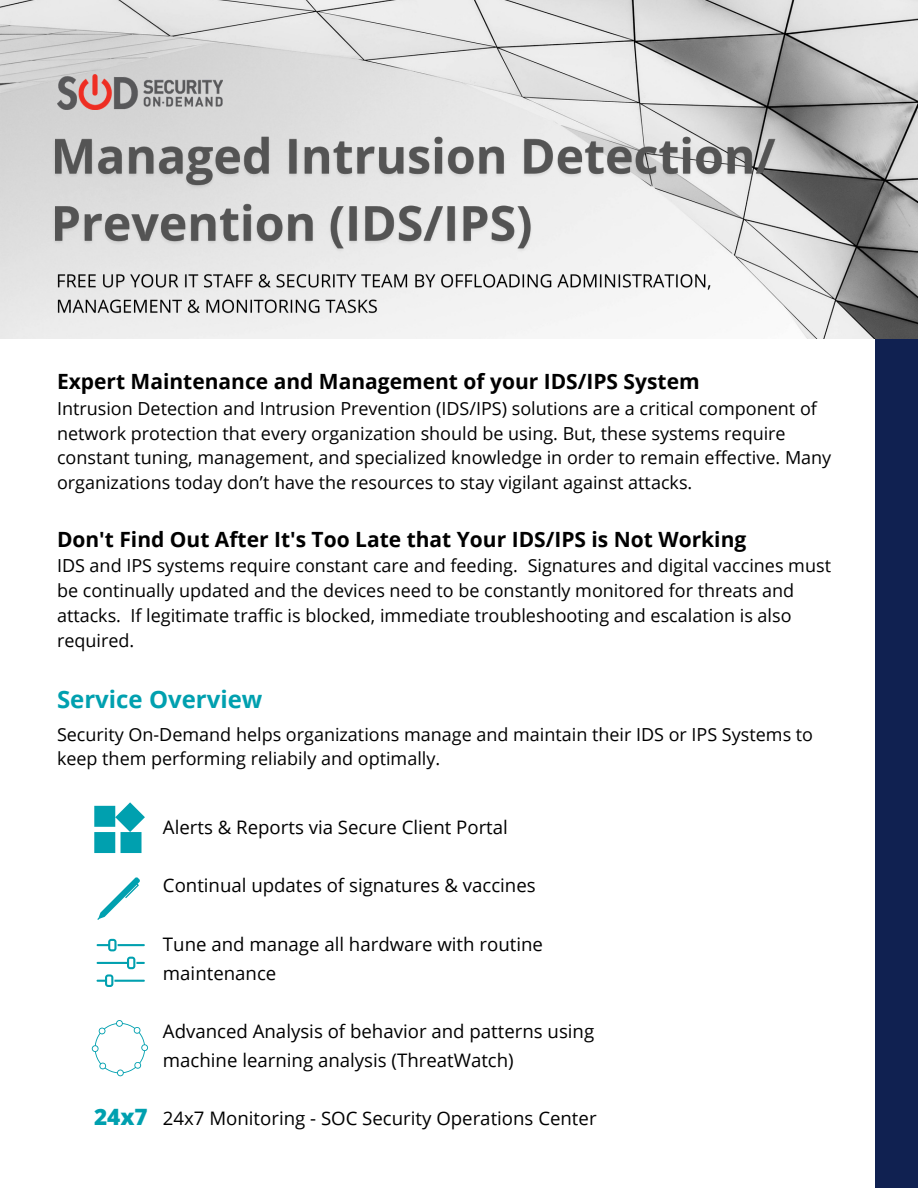
<style>
.page{position:relative;width:918px;height:1188px;background:#fff}
.page>*{position:absolute;margin:0;border:0;box-sizing:border-box;transform-origin:0 0}
.t1{font:700 24px "Open Sans";color:#00a0af}
.t2{font:800 22.5px "Open Sans";color:#00a0af}
.t3{font:700 21px "Open Sans";color:#000}
.t4{font:18.6px/29.1px "Open Sans";color:#000}
.t5{font:18px/24.8px "Open Sans";color:#000}
</style>
<div class="page">
<img style="left:0;top:0;width:918px;height:339px">
<div style="left:875px;top:339px;width:43px;height:849px;background:#102151"></div>
<img style="left:57px;top:75px;width:165px;height:34px">
<img style="left:47px;top:119px;width:734px;height:143px">
<img style="left:56px;top:267px;width:656px;height:53px">
<svg style="left:94px;top:802px;width:51px;height:51px"></svg>
<svg style="left:97px;top:877px;width:43px;height:43px"></svg>
<svg style="left:97px;top:939px;width:48px;height:48px"></svg>
<svg style="left:92px;top:1020px;width:56px;height:56px"></svg>
<p class="t3" style="left:57px;top:367px;width:644px">Expert Maintenance and Management of your IDS/IPS System</p>
<p class="t5" style="left:57px;top:396px;width:776px">Intrusion Detection and Intrusion Prevention (IDS/IPS) solutions are a critical component of network protection that every organization should be using. But, these systems require constant tuning, management, and specialized knowledge in order to remain effective. Many organizations today don’t have the resources to stay vigilant against attacks.</p>
<p class="t3" style="left:57px;top:524px;width:691px">Don't Find Out After It's Too Late that Your IDS/IPS is Not Working</p>
<p class="t5" style="left:57px;top:553px;width:776px">IDS and IPS systems require constant care and feeding. Signatures and digital vaccines must be continually updated and the devices need to be constantly monitored for threats and attacks. If legitimate traffic is blocked, immediate troubleshooting and escalation is also required.</p>
<p class="t1" style="left:57px;top:682px;width:207px">Service Overview</p>
<p class="t5" style="left:57px;top:721px;width:758px">Security On-Demand helps organizations manage and maintain their IDS or IPS Systems to keep them performing reliabily and optimally.</p>
<p class="t4" style="left:163px;top:812px;width:346px">Alerts &amp; Reports via Secure Client Portal</p>
<p class="t4" style="left:163px;top:871px;width:374px">Continual updates of signatures &amp; vaccines</p>
<p class="t4" style="left:163px;top:929px;width:381px">Tune and manage all hardware with routine maintenance</p>
<p class="t2" style="left:94px;top:1101px;width:55px">24x7</p>
<p class="t4" style="left:163px;top:1016px;width:433px">Advanced Analysis of behavior and patterns using machine learning analysis (ThreatWatch)</p>
<p class="t4" style="left:163px;top:1104px;width:435px">24x7 Monitoring - SOC Security Operations Center</p>
</div>
